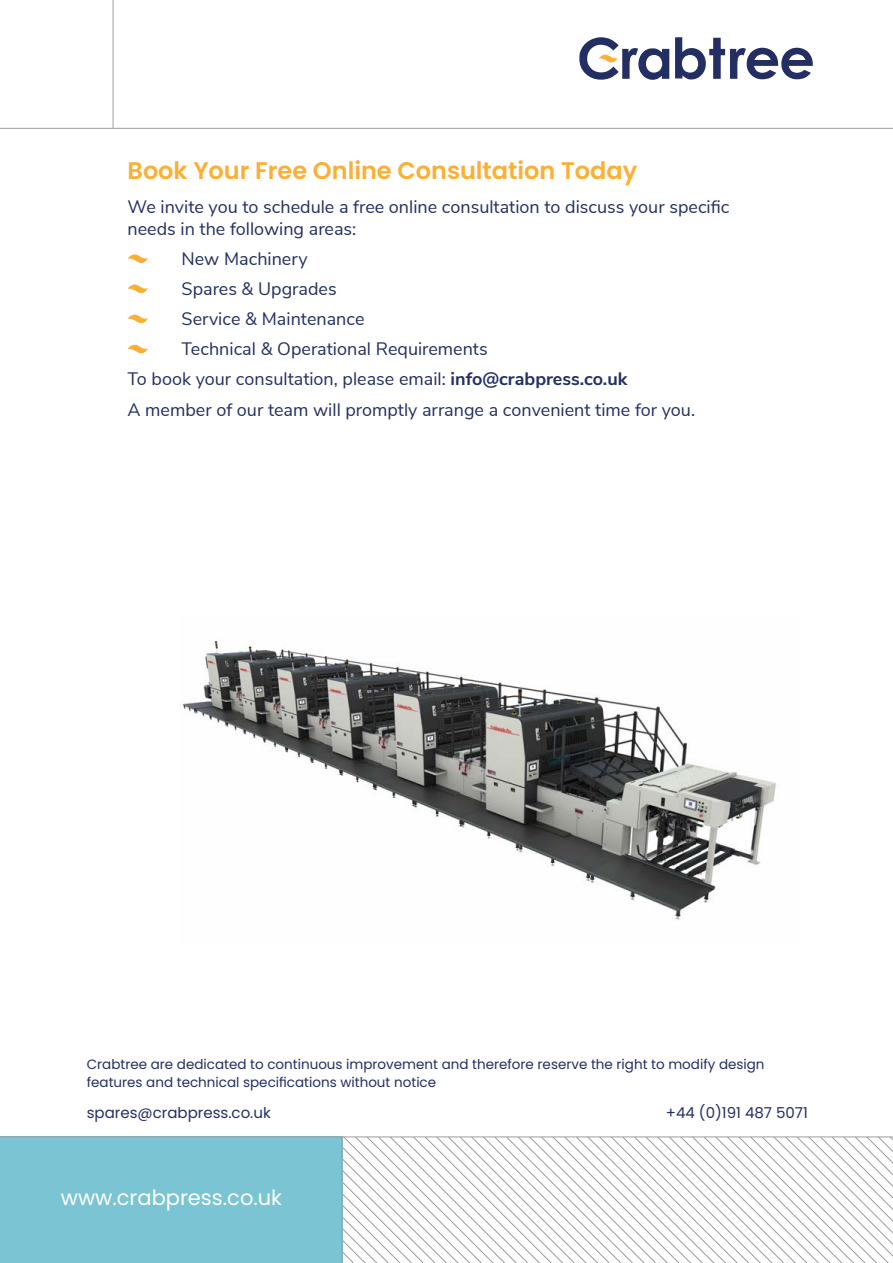
<style>
.page{position:relative;width:893px;height:1263px;background:#fff}
.page>*{position:absolute;margin:0;border:0;box-sizing:border-box;transform-origin:0 0}
.t1{font:600 24px "Poppins";color:#fbaf34}
.t2{font:21px "Poppins";color:#fff}
.t3{font:18px/21.6px "Nunito Sans";color:#232e62}
.t4{font:15px "Poppins";color:#232e62}
.t5{font:13.5px/18px "Poppins";color:#232e62}
.s1{font-weight:700}
</style>
<div class="page">
<svg style="left:128px;top:254px;width:20px;height:9px"></svg>
<svg style="left:128px;top:285px;width:20px;height:8px"></svg>
<svg style="left:128px;top:315px;width:20px;height:8px"></svg>
<svg style="left:128px;top:345px;width:20px;height:8px"></svg>
<img style="left:182px;top:641px;width:595px;height:279px">
<svg style="left:343px;top:1137px;width:550px;height:126px"></svg>
<div style="left:0;top:1136px;width:342px;height:127px;background:#7ac4d3"></div>
<svg style="left:675px;top:37px;width:138px;height:43px"></svg>
<svg style="left:579px;top:37px;width:90px;height:43px"></svg>
<hr style="left:0;top:128px;width:893px;height:1px;background:#a19c9b">
<hr style="left:0;top:1136px;width:893px;height:1px;background:#a19c9b">
<hr style="left:342px;top:1136px;width:1px;height:127px;background:#a19c9b">
<hr style="left:113px;top:0;width:1px;height:128px;background:#a19c9b">
<h1 class="t1" style="left:128px;top:157px;width:511px">Book Your Free Online Consultation Today</h1>
<p class="t3" style="left:128px;top:195px;width:603px">We invite you to schedule a free online consultation to discuss your specific needs in the following areas:</p>
<p class="t3" style="left:182px;top:247px;width:128px">New Machinery</p>
<p class="t3" style="left:182px;top:277px;width:157px">Spares &amp; Upgrades</p>
<p class="t3" style="left:182px;top:307px;width:185px">Service &amp; Maintenance</p>
<p class="t3" style="left:182px;top:337px;width:308px">Technical &amp; Operational Requirements</p>
<p class="t3" style="left:128px;top:367px;width:501px">To book your consultation, please email: <span class="s1">info@crabpress.co.uk</span></p>
<p class="t3" style="left:128px;top:397px;width:569px">A member of our team will promptly arrange a convenient time for you.</p>
<p class="t5" style="left:87px;top:1055px;width:679px">Crabtree are dedicated to continuous improvement and therefore reserve the right to modify design features and technical specifications without notice</p>
<p class="t4" style="left:87px;top:1103px;width:186px">spares@crabpress.co.uk</p>
<p class="t4" style="left:666px;top:1103px;width:144px">+44 (0)191 487 5071</p>
<p class="t2" style="left:61px;top:1185px;width:223px">www.crabpress.co.uk</p>
</div>
